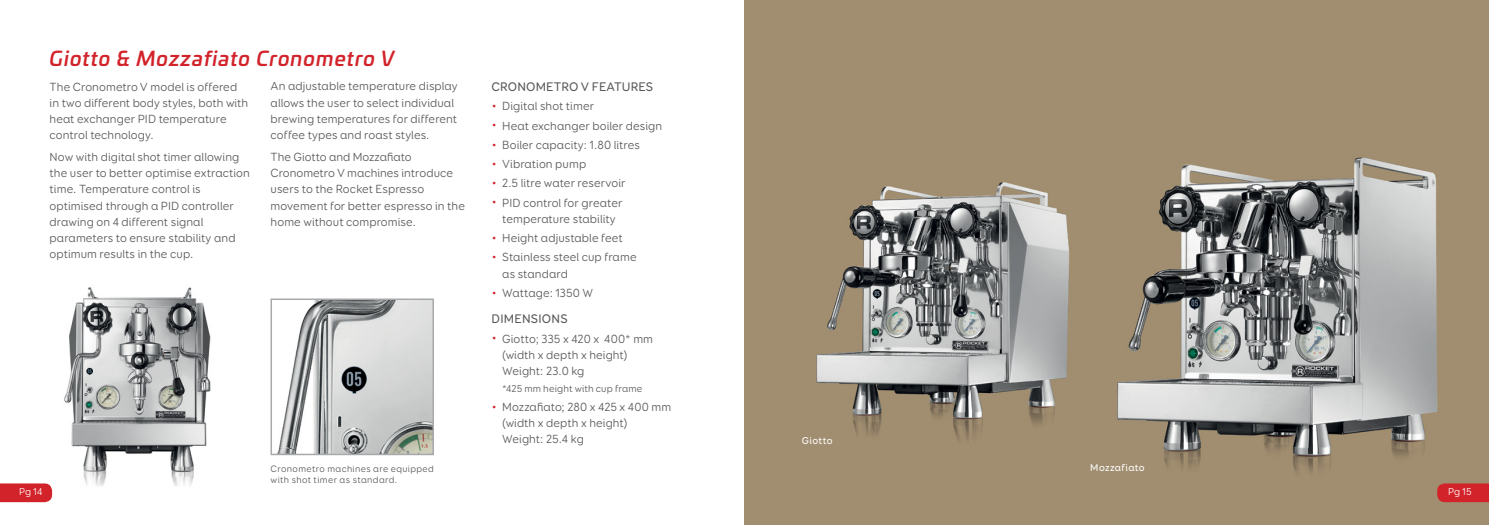
<style>
.page{position:relative;width:1489px;height:525px;background:#fff}
.page>*{position:absolute;margin:0;border:0;box-sizing:border-box;transform-origin:0 0}
.t1{font:italic 500 20px "Univia Pro";letter-spacing:.05em;color:#d2232a}
.t2{font:500 12.5px "Booster Next FY";letter-spacing:.01em;color:#58595b}
.t3{font:11.88px/16.2px "Booster Next FY";letter-spacing:.005em;color:#58595b}
.t4{font:10px "Booster Next FY";letter-spacing:.01em;color:#58595b}
.t5{font:500 10px "Booster Next FY";letter-spacing:.04em;color:#fff}
.t6{font:10px "Booster Next FY";letter-spacing:.01em;color:#fff}
.t7{font:9.38px/11.2px "Booster Next FY";letter-spacing:.04em;color:#58595b}
.s1{color:#d2232a}
</style>
<div class="page">
<img style="left:52px;top:287px;width:159px;height:209px">
<img style="left:744px;top:0;width:744px;height:524px">
<svg style="left:0;top:483px;width:52px;height:19px"></svg>
<svg style="left:1436px;top:483px;width:52px;height:19px"></svg>
<img style="left:278px;top:301px;width:153px;height:151px">
<div style="left:270px;top:298px;width:164px;height:157px;border:2px solid #a7a9ac"></div>
<h1 class="t1" style="left:50px;top:43px;width:346px">Giotto &amp; Mozzafiato Cronometro V</h1>
<p class="t3" style="left:50px;top:78px;width:200px">The Cronometro V model is offered in two different body styles, both with heat exchanger PID temperature control technology.</p>
<p class="t3" style="left:50px;top:148px;width:202px">Now with digital shot timer allowing the user to better optimise extraction time. Temperature control is optimised through a PID controller drawing on 4 different signal parameters to ensure stability and optimum results in the cup.</p>
<p class="t3" style="left:270px;top:78px;width:189px">An adjustable temperature display allows the user to select individual brewing temperatures for different coffee types and roast styles.</p>
<p class="t3" style="left:270px;top:148px;width:196px">The Giotto and Mozzafiato<br>Cronometro V machines introduce users to the Rocket Espresso movement for better espresso in the home without compromise.</p>
<p class="t7" style="left:270px;top:463px;width:165px">Cronometro machines are equipped with shot timer as standard.</p>
<p class="t2" style="left:491px;top:79px;width:163px">CRONOMETRO V FEATURES</p>
<p class="t3" style="left:491px;top:98px;width:104px"><span class="s1">•</span> Digital shot timer</p>
<p class="t3" style="left:491px;top:117px;width:172px"><span class="s1">•</span> Heat exchanger boiler design</p>
<p class="t3" style="left:491px;top:136px;width:150px"><span class="s1">•</span> Boiler capacity: 1.80 litres</p>
<p class="t3" style="left:491px;top:156px;width:96px"><span class="s1">•</span> Vibration pump</p>
<p class="t3" style="left:491px;top:175px;width:135px"><span class="s1">•</span> 2.5 litre water reservoir</p>
<p class="t3" style="left:491px;top:194px;width:132px;text-align:center"><span class="s1">•</span> PID control for greater temperature stability</p>
<p class="t3" style="left:491px;top:230px;width:132px"><span class="s1">•</span> Height adjustable feet</p>
<p class="t3" style="left:502px;top:249px;width:136px;text-indent:-11px"><span class="s1">•</span> Stainless steel cup frame as standard</p>
<p class="t3" style="left:491px;top:284px;width:103px"><span class="s1">•</span> Wattage: 1350 W</p>
<p class="t2" style="left:491px;top:311px;width:78px">DIMENSIONS</p>
<p class="t3" style="left:502px;top:330px;width:152px;text-indent:-11px"><span class="s1">•</span> Giotto; 335 x 420 x 400* mm (width x depth x height)<br>Weight: 23.0 kg</p>
<p class="t4" style="left:502px;top:382px;width:142px">*425 mm height with cup frame</p>
<p class="t3" style="left:502px;top:398px;width:170px;text-indent:-11px"><span class="s1">•</span> Mozzafiato; 280 x 425 x 400 mm (width x depth x height)<br>Weight: 25.4 kg</p>
<p class="t5" style="left:802px;top:434px;width:32px">Giotto</p>
<p class="t5" style="left:1090px;top:461px;width:56px">Mozzafiato</p>
<p class="t6" style="left:19px;top:485px;width:25px">Pg 14</p>
<p class="t6" style="left:1447px;top:485px;width:25px">Pg 15</p>
</div>
